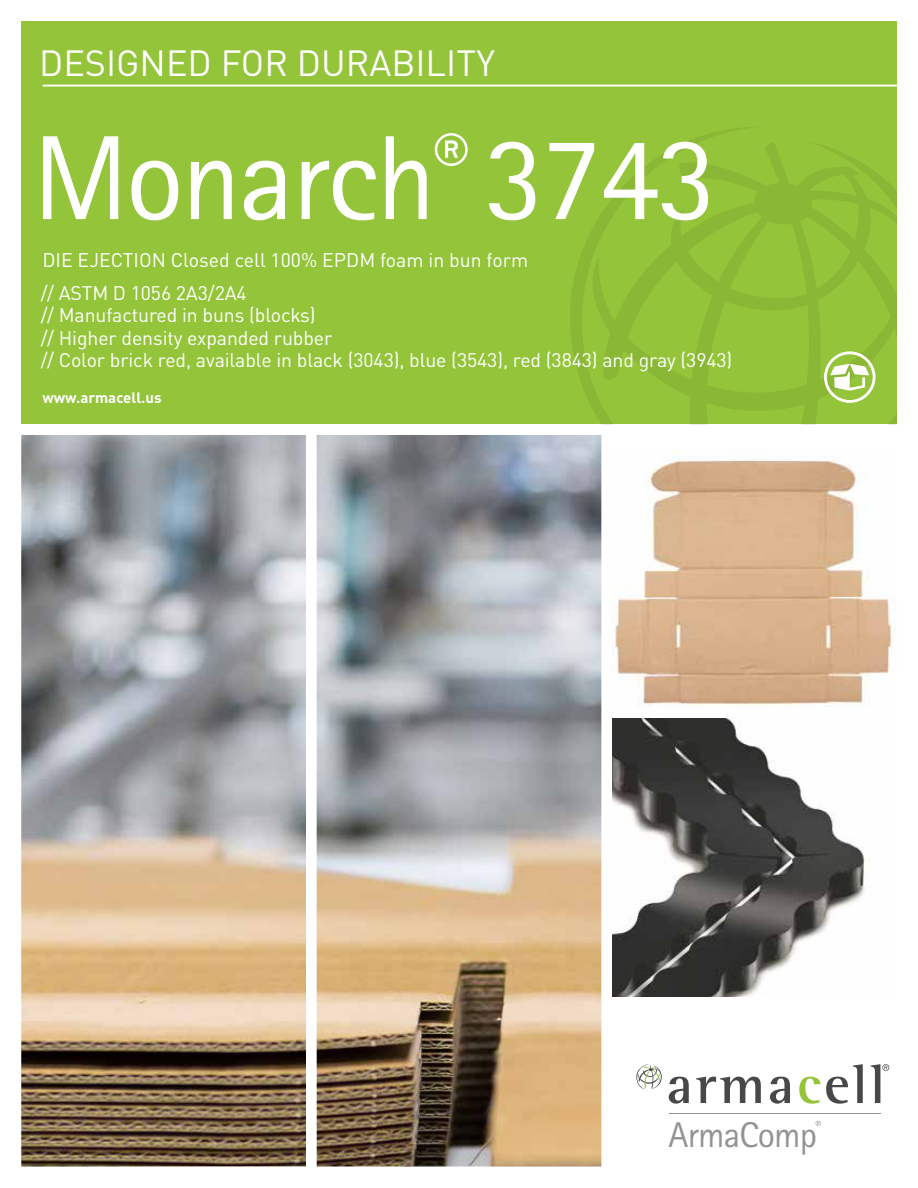
<style>
.page{position:relative;width:918px;height:1188px;background:#fff}
.page>*{position:absolute;margin:0;border:0;box-sizing:border-box;transform-origin:0 0}
.t1{font:120px "Rotis Sans Serif Pro";letter-spacing:-.02em;color:#fff}
.t2{font:36px "DIN Pro";color:#fff}
.t3{font:35.85px "Rotis Sans Serif Pro";letter-spacing:-.025em;color:#939393}
.t4{font:19.5px/22.5px "DIN Pro";letter-spacing:-.005em;color:#fff}
.t5{font:700 15px "DIN Pro";color:#fff}
</style>
<div class="page">
<div style="left:21px;top:21px;width:876px;height:403px;background:#94c43a"></div>
<svg style="left:570px;top:127px;width:182px;height:261px"></svg>
<svg style="left:584px;top:140px;width:313px;height:284px"></svg>
<hr style="left:43px;top:85px;width:855px;height:2px;background:#fff">
<img style="left:21px;top:435px;width:285px;height:732px">
<img style="left:317px;top:435px;width:284px;height:732px">
<svg style="left:669px;top:1077px;width:20px;height:27px"></svg>
<svg style="left:696px;top:1077px;width:65px;height:26px"></svg>
<svg style="left:770px;top:1077px;width:20px;height:27px"></svg>
<svg style="left:799px;top:1064px;width:64px;height:40px"></svg>
<svg style="left:871px;top:1064px;width:18px;height:39px"></svg>
<svg style="left:636px;top:1064px;width:26px;height:26px"></svg>
<svg style="left:816px;top:1121px;width:5px;height:5px"></svg>
<hr style="left:669px;top:1113px;width:211px;height:1px;background:#939393">
<img style="left:612px;top:452px;width:283px;height:267px">
<img style="left:612px;top:719px;width:255px;height:277px">
<svg style="left:824px;top:351px;width:51px;height:52px"></svg>
<h2 class="t2" style="left:39px;top:35px;width:457px">DESIGNED FOR DURABILITY</h2>
<h1 class="t1" style="left:33px;top:108px;width:686px">Monarch<sup>®</sup> 3743</h1>
<p class="t4" style="left:41px;top:241px;width:489px;line-height:33px">DIE EJECTION Closed cell 100% EPDM foam in bun form // ASTM D 1056 2A3/2A4</p>
<p class="t4" style="left:41px;top:302px;width:693px">// Manufactured in buns (blocks)<br>// Higher density expanded rubber<br>// Color brick red, available in black (3043), blue (3543), red (3843) and gray (3943)</p>
<p class="t5" style="left:43px;top:385px;width:121px">www.armacell.us</p>
<h3 class="t3" style="left:669px;top:1114px;width:150px">ArmaComp</h3>
</div>
